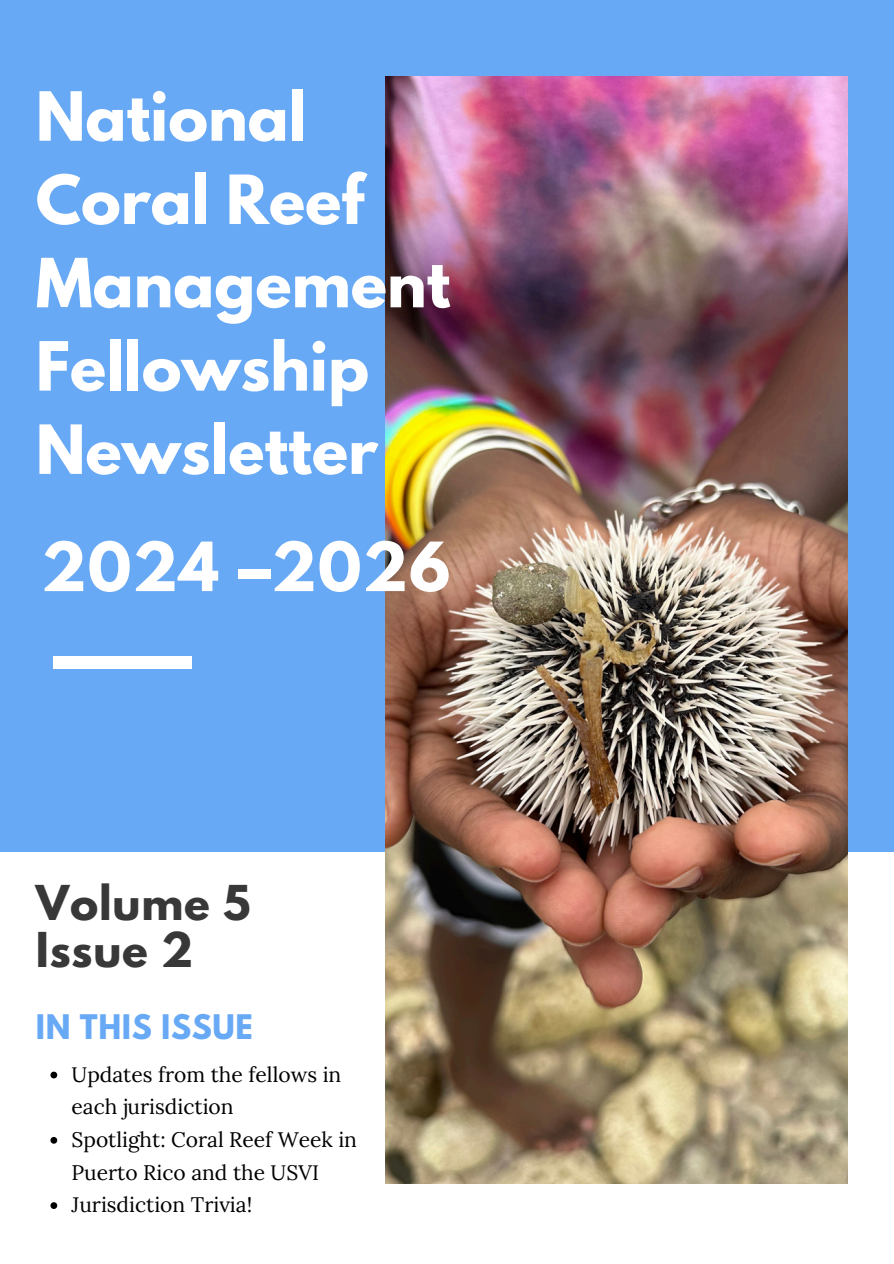
<style>
.page{position:relative;width:894px;height:1264px;background:#fff}
.page>*{position:absolute;margin:0;border:0;box-sizing:border-box;transform-origin:0 0}
.t1{font:700 60px/83.2px "League Spartan";color:#fff}
.t2{font:700 60px "League Spartan";letter-spacing:.02em;color:#fff}
.t3{font:700 42.6px/46.3px "League Spartan";letter-spacing:.02em;color:#383838}
.t4{font:700 30px "League Spartan";letter-spacing:.02em;color:#68a9f6}
.t5{font:21px/32.7px "Lora";color:#000}
</style>
<div class="page">
<div style="left:0;top:0;width:893px;height:851px;background:#68a9f6"></div>
<img style="left:385px;top:77px;width:462px;height:1106px">
<div style="left:53px;top:655px;width:138px;height:13px;background:#fff"></div>
<svg style="left:50px;top:1071px;width:7px;height:7px"></svg>
<svg style="left:50px;top:1137px;width:7px;height:6px"></svg>
<svg style="left:50px;top:1202px;width:7px;height:6px"></svg>
<h3 class="t1" style="left:36px;top:83px;width:416px">National<br>Coral Reef<br>Management<br>Fellowship<br>Newsletter</h3>
<h2 class="t2" style="left:41px;top:537px;width:410px">2024 –2026</h2>
<h1 class="t3" style="left:36px;top:885px;width:216px">Volume 5<br>Issue 2</h1>
<h4 class="t4" style="left:36px;top:1011px;width:218px">IN THIS ISSUE</h4>
<p class="t5" style="left:71px;top:1057px;width:271px">Updates from the fellows in each jurisdiction</p>
<p class="t5" style="left:71px;top:1122px;width:287px">Spotlight: Coral Reef Week in<br>Puerto Rico and the USVI</p>
<p class="t5" style="left:71px;top:1188px;width:182px">Jurisdiction Trivia!</p>
</div>
